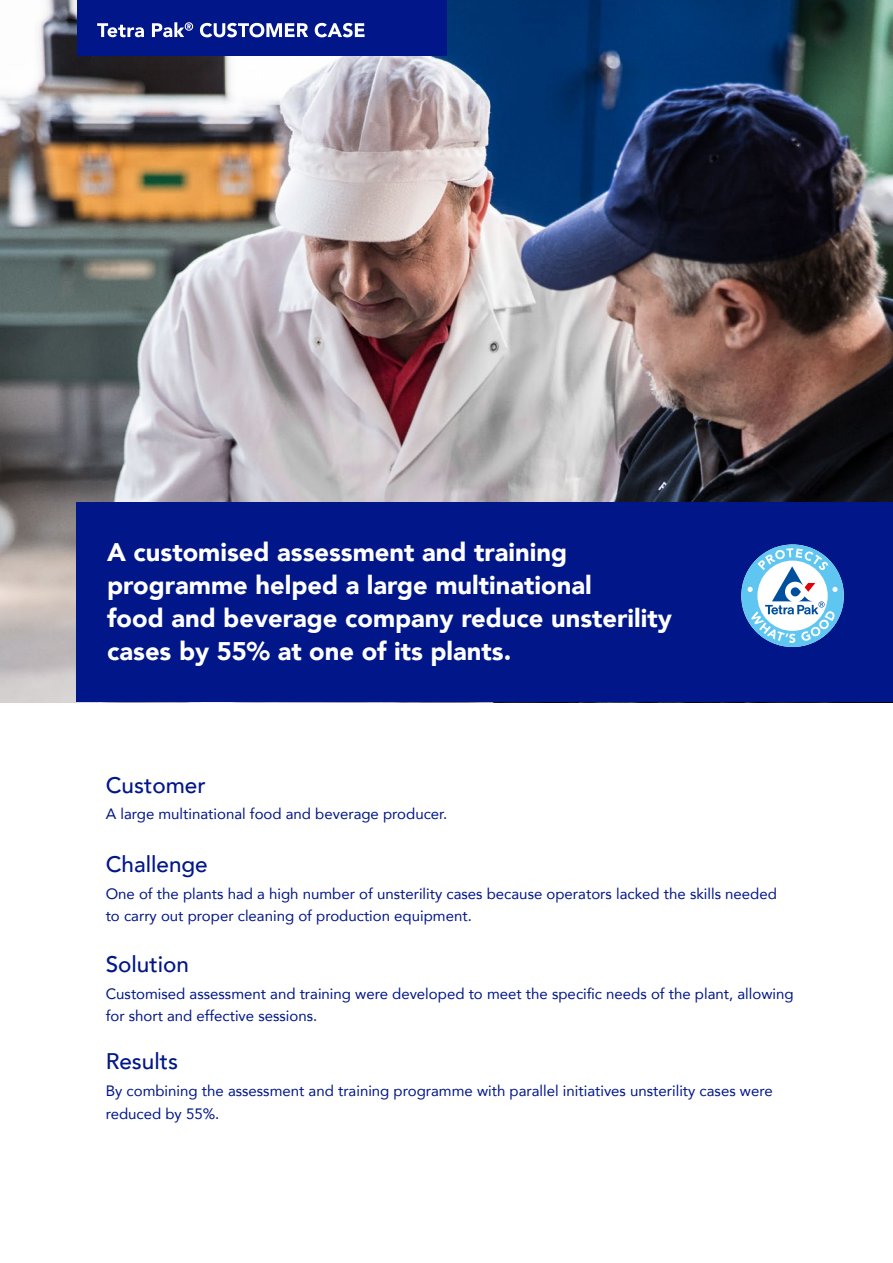
<style>
.page{position:relative;width:893px;height:1263px;background:#fff}
.page>*{position:absolute;margin:0;border:0;box-sizing:border-box;transform-origin:0 0}
.t1{font:900 25.5px/33px "Avenir";color:#fff}
.t2{font:500 22.5px "Avenir";color:#001689}
.t3{font:15px/22.5px "Avenir";color:#001689}
</style>
<div class="page">
<img style="left:0;top:0;width:893px;height:702px">
<div style="left:77px;top:502px;width:816px;height:200px;background:#001689"></div>
<svg style="left:741px;top:544px;width:103px;height:103px"></svg>
<div style="left:77px;top:0;width:369px;height:56px;background:#001689"></div>
<svg style="left:97px;top:22px;width:268px;height:15px"></svg>
<h1 class="t1" style="left:107px;top:535px;width:566px">A customised assessment and training programme helped a large multinational<br>food and beverage company reduce unsterility cases by 55% at one of its plants.</h1>
<h2 class="t2" style="left:106px;top:765px;width:102px">Customer</h2>
<p class="t3" style="left:106px;top:802px;width:343px">A large multinational food and beverage producer.</p>
<h2 class="t2" style="left:106px;top:844px;width:104px">Challenge</h2>
<p class="t3" style="left:106px;top:882px;width:673px">One of the plants had a high number of unsterility cases because operators lacked the skills needed to carry out proper cleaning of production equipment.</p>
<h2 class="t2" style="left:106px;top:945px;width:85px">Solution</h2>
<p class="t3" style="left:106px;top:982px;width:689px">Customised assessment and training were developed to meet the specific needs of the plant, allowing for short and effective sessions.</p>
<h2 class="t2" style="left:106px;top:1042px;width:74px">Results</h2>
<p class="t3" style="left:106px;top:1079px;width:668px">By combining the assessment and training programme with parallel initiatives unsterility cases were reduced by 55%.</p>
</div>
